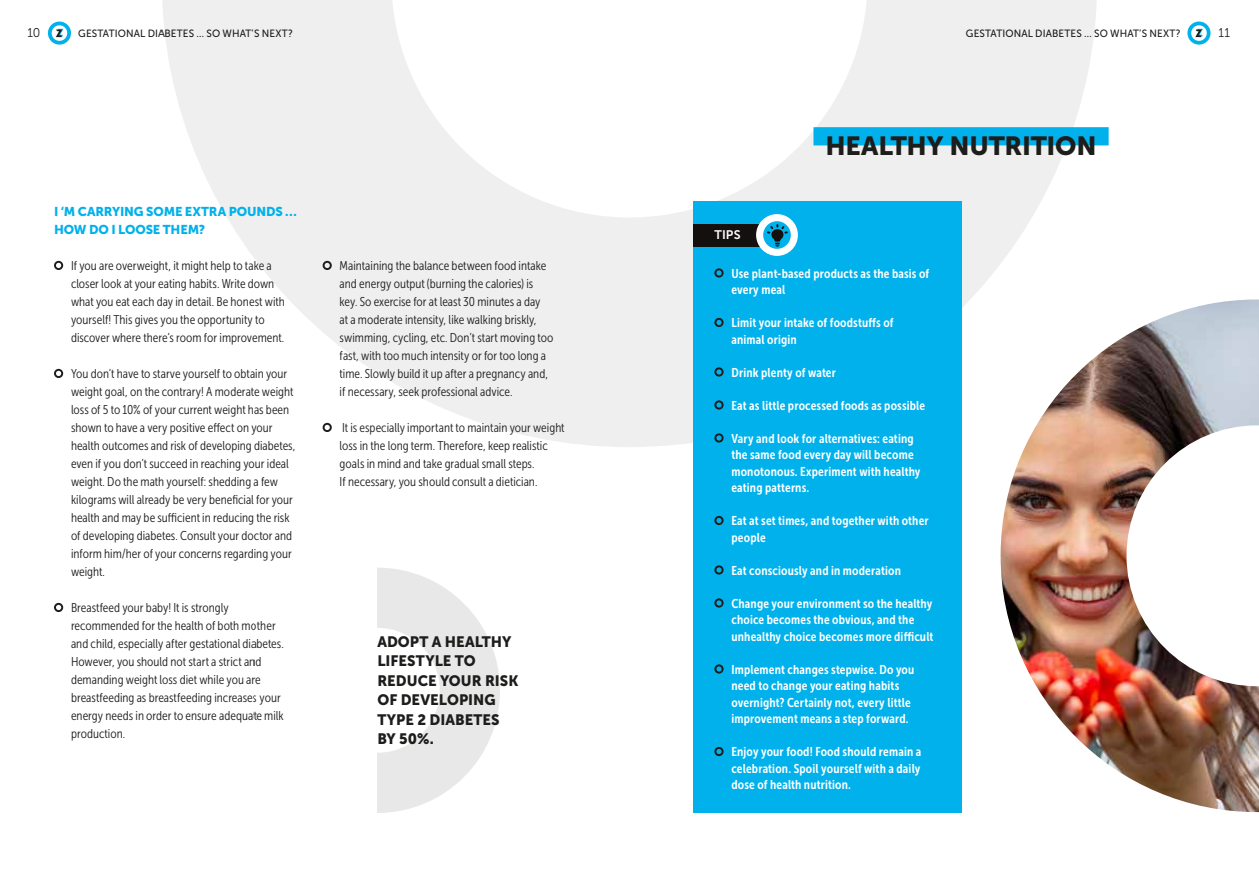
<style>
.page{position:relative;width:1259px;height:893px;background:#fff}
.page>*{position:absolute;margin:0;border:0;box-sizing:border-box;transform-origin:0 0}
.t1{font:26.1px "Museo Sans 900";letter-spacing:-.01em;color:#1d1d1b}
.t2{font:15px/19.5px "Museo Sans 900";letter-spacing:.005em;color:#1d1d1b}
.t3{font:12.75px/18px "Museo Sans Cond 300";color:#1d1d1b}
.t4{font:12.75px/16.5px "Museo Sans Cond 700";letter-spacing:.015em;color:#fff}
.t5{font:12.75px/18px "Museo Sans 900";letter-spacing:-.01em;color:#00b1eb}
.t6{font:12.75px "Museo Sans 300";color:#1d1d1b;scale:.95 1}
.t7{font:12.45px "Museo Sans 700";color:#fff}
.t8{font:10.5px "Museo Sans 500";letter-spacing:.01em;color:#1d1d1b;scale:.95 1}
</style>
<div class="page">
<svg style="left:47px;top:21px;width:24px;height:24px"></svg>
<svg style="left:1187px;top:21px;width:24px;height:24px"></svg>
<svg style="left:162px;top:0;width:935px;height:447px;fill:#efefef"></svg>
<div style="left:813px;top:127px;width:295px;height:18px;background:#00b1eb"></div>
<div style="left:693px;top:201px;width:269px;height:611px;background:#00b1eb"></div>
<div style="left:714px;top:268px;width:9px;height:10px;border:2px solid #1d1d1b;border-radius:50%"></div>
<div style="left:714px;top:318px;width:9px;height:9px;border:2px solid #1d1d1b;border-radius:50%"></div>
<div style="left:714px;top:367px;width:9px;height:10px;border:2px solid #1d1d1b;border-radius:50%"></div>
<div style="left:714px;top:400px;width:9px;height:10px;border:2px solid #1d1d1b;border-radius:50%"></div>
<div style="left:714px;top:433px;width:9px;height:10px;border:2px solid #1d1d1b;border-radius:50%"></div>
<div style="left:714px;top:516px;width:9px;height:9px;border:2px solid #1d1d1b;border-radius:50%"></div>
<div style="left:714px;top:565px;width:9px;height:10px;border:2px solid #1d1d1b;border-radius:50%"></div>
<div style="left:714px;top:598px;width:9px;height:10px;border:2px solid #1d1d1b;border-radius:50%"></div>
<div style="left:714px;top:664px;width:9px;height:10px;border:2px solid #1d1d1b;border-radius:50%"></div>
<div style="left:714px;top:747px;width:9px;height:9px;border:2px solid #1d1d1b;border-radius:50%"></div>
<div style="left:693px;top:224px;width:69px;height:22px;background:#13100d"></div>
<div style="left:756px;top:214px;width:42px;height:42px;border:7px solid #fff;border-radius:50%"></div>
<svg style="left:767px;top:224px;width:21px;height:23px"></svg>
<img style="left:1000px;top:299px;width:259px;height:513px">
<div style="left:54px;top:261px;width:9px;height:9px;border:2px solid #1d1d1b;border-radius:50%"></div>
<div style="left:54px;top:369px;width:9px;height:9px;border:2px solid #1d1d1b;border-radius:50%"></div>
<div style="left:54px;top:603px;width:9px;height:9px;border:2px solid #1d1d1b;border-radius:50%"></div>
<div style="left:323px;top:261px;width:9px;height:9px;border:2px solid #1d1d1b;border-radius:50%"></div>
<div style="left:323px;top:423px;width:9px;height:9px;border:2px solid #1d1d1b;border-radius:50%"></div>
<svg style="left:377px;top:568px;width:123px;height:245px"></svg>
<p class="t6" style="left:27px;top:26px;width:15px">10</p>
<p class="t8" style="left:78px;top:28px;width:228px">GESTATIONAL DIABETES … SO WHAT’S NEXT?</p>
<p class="t8" style="left:966px;top:28px;width:228px">GESTATIONAL DIABETES … SO WHAT’S NEXT?</p>
<p class="t6" style="left:1218px;top:26px;width:14px">11</p>
<p class="t5" style="left:54px;top:202px;width:244px">I ‘M CARRYING SOME EXTRA POUNDS …<br>HOW DO I LOOSE THEM?</p>
<p class="t3" style="left:71px;top:257px;width:215px">If you are overweight, it might help to take a closer look at your eating habits. Write down what you eat each day in detail. Be honest with yourself! This gives you the opportunity to discover where there’s room for improvement.</p>
<p class="t3" style="left:71px;top:365px;width:226px">You don’t have to starve yourself to obtain your weight goal, on the contrary! A moderate weight loss of 5 to 10% of your current weight has been shown to have a very positive effect on your health outcomes and risk of developing diabetes, even if you don’t succeed in reaching your ideal weight. Do the math yourself: shedding a few kilograms will already be very beneficial for your health and may be sufficient in reducing the risk of developing diabetes. Consult your doctor and inform him/her of your concerns regarding your weight.</p>
<p class="t3" style="left:71px;top:599px;width:214px">Breastfeed your baby! It is strongly recommended for the health of both mother and child, especially after gestational diabetes.<br>However, you should not start a strict and demanding weight loss diet while you are breastfeeding as breastfeeding increases your energy needs in order to ensure adequate milk production.</p>
<p class="t3" style="left:340px;top:257px;width:215px">Maintaining the balance between food intake and energy output (burning the calories) is key. So exercise for at least 30 minutes a day<br>at a moderate intensity, like walking briskly, swimming, cycling, etc. Don’t start moving too fast, with too much intensity or for too long a time. Slowly build it up after a pregnancy and, if necessary, seek professional advice.</p>
<p class="t3" style="left:340px;top:419px;width:226px">It is especially important to maintain your weight loss in the long term. Therefore, keep realistic goals in mind and take gradual small steps.<br>If necessary, you should consult a dietician.</p>
<p class="t2" style="left:377px;top:632px;width:143px">ADOPT A HEALTHY<br>LIFESTYLE TO<br>REDUCE YOUR RISK<br>OF DEVELOPING<br>TYPE 2 DIABETES<br>BY 50%.</p>
<p class="t7" style="left:714px;top:228px;width:28px">TIPS</p>
<h1 class="t1" style="left:825px;top:131px;width:273px">HEALTHY NUTRITION</h1>
<p class="t4" style="left:731px;top:265px;width:199px">Use plant-based products as the basis of every meal</p>
<p class="t4" style="left:731px;top:314px;width:164px">Limit your intake of foodstuffs of animal origin</p>
<p class="t4" style="left:731px;top:364px;width:106px">Drink plenty of water</p>
<p class="t4" style="left:731px;top:397px;width:195px">Eat as little processed foods as possible</p>
<p class="t4" style="left:731px;top:430px;width:191px">Vary and look for alternatives: eating the same food every day will become monotonous. Experiment with healthy eating patterns.</p>
<p class="t4" style="left:731px;top:512px;width:199px">Eat at set times, and together with other people</p>
<p class="t4" style="left:731px;top:562px;width:171px">Eat consciously and in moderation</p>
<p class="t4" style="left:731px;top:595px;width:203px">Change your environment so the healthy choice becomes the obvious, and the unhealthy choice becomes more difficult</p>
<p class="t4" style="left:731px;top:661px;width:184px">Implement changes stepwise. Do you need to change your eating habits overnight? Certainly not, every little improvement means a step forward.</p>
<p class="t4" style="left:731px;top:743px;width:191px;text-align:justify">Enjoy your food! Food should remain a celebration. Spoil yourself with a daily dose of health nutrition.</p>
</div>
